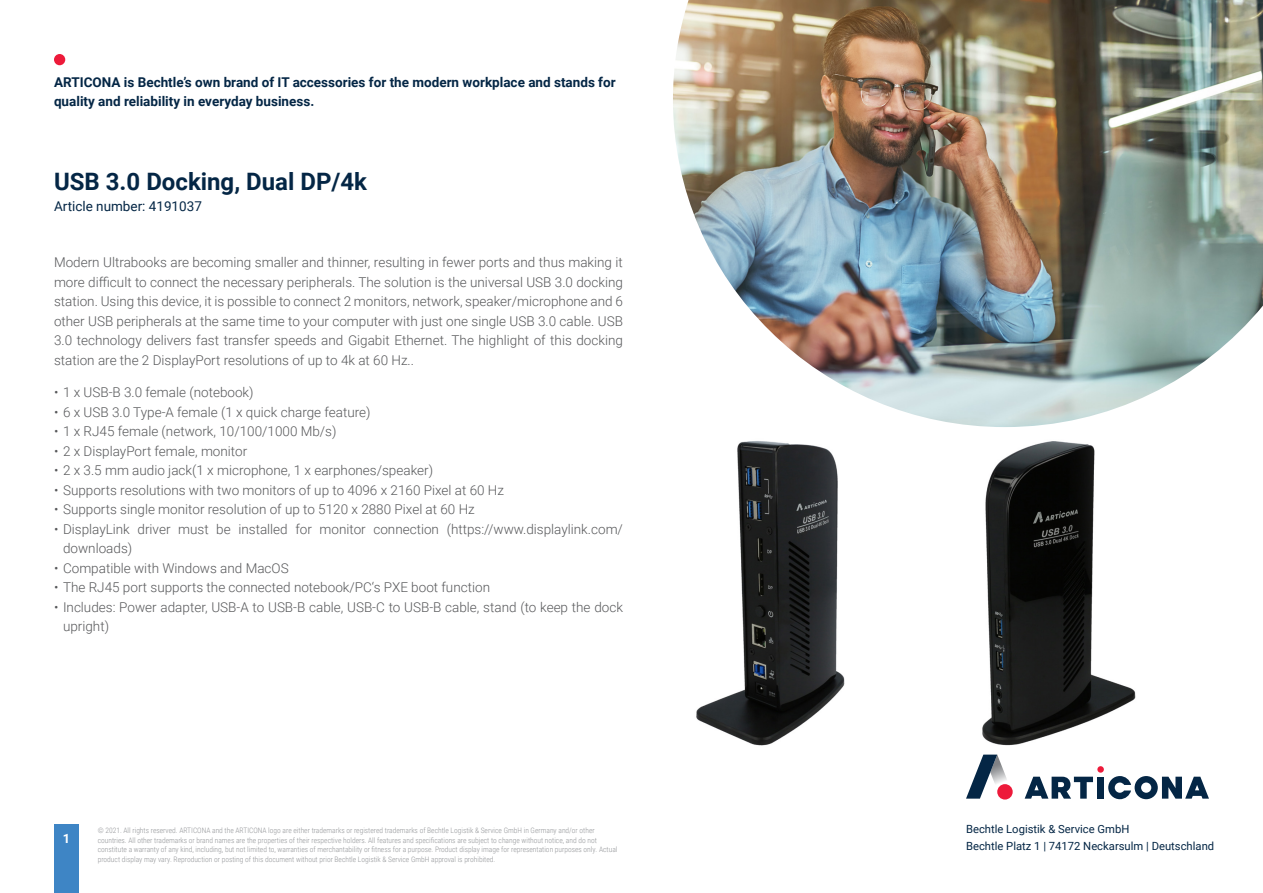
<style>
.page{position:relative;width:1263px;height:893px;background:#fff}
.page>*{position:absolute;margin:0;border:0;box-sizing:border-box;transform-origin:0 0}
.t1{font:700 24px "Roboto";color:#042645}
.t2{font:300 13.5px/19.5px "Roboto";color:#57585a}
.t3{font:700 13.5px/19.5px "Roboto";color:#042645}
.t4{font:13.5px "Roboto";color:#042645}
.t5{font:700 12.75px "Roboto";color:#fff}
.t6{font:11.25px/16.5px "Roboto";color:#042645}
.t7{font:300 7.5px/9.8px "Roboto Condensed";color:#939598}
</style>
<div class="page">
<img style="left:696px;top:441px;width:149px;height:305px">
<img style="left:982px;top:441px;width:154px;height:314px">
<div style="left:54px;top:825px;width:25px;height:68px;background:#3e85c5"></div>
<div style="left:54px;top:54px;width:11px;height:11px;background:#ed1a3a;border-radius:50%"></div>
<div style="left:1097px;top:766px;width:7px;height:7px;background:#ed1a3a;border-radius:50%"></div>
<svg style="left:1025px;top:777px;width:68px;height:22px"></svg>
<div style="left:1097px;top:777px;width:7px;height:22px;background:#042645"></div>
<svg style="left:1108px;top:776px;width:101px;height:23px"></svg>
<svg style="left:966px;top:755px;width:47px;height:44px"></svg>
<div style="left:997px;top:784px;width:16px;height:15px;background:#ed1a3a;border-radius:50%"></div>
<img style="left:673px;top:0;width:590px;height:427px">
<p class="t3" style="left:54px;top:72px;width:563px">ARTICONA is Bechtle’s own brand of IT accessories for the modern workplace and stands for quality and reliability in everyday business.</p>
<h1 class="t1" style="left:54px;top:165px;width:315px">USB 3.0 Docking, Dual DP/4k</h1>
<p class="t4" style="left:54px;top:197px;width:149px">Article number: 4191037</p>
<p class="t2" style="left:54px;top:252px;width:570px;text-align:justify">Modern Ultrabooks are becoming smaller and thinner, resulting in fewer ports and thus making it more difficult to connect the necessary peripherals. The solution is the universal USB 3.0 docking station. Using this device, it is possible to connect 2 monitors, network, speaker/microphone and 6 other USB peripherals at the same time to your computer with just one single USB 3.0 cable. USB 3.0 technology delivers fast transfer speeds and Gigabit Ethernet. The highlight of this docking station are the 2 DisplayPort resolutions of up to 4k at 60 Hz..</p>
<p class="t2" style="left:54px;top:382px;width:201px">• 1 x USB-B 3.0 female (notebook)</p>
<p class="t2" style="left:54px;top:402px;width:318px">• 6 x USB 3.0 Type-A female (1 x quick charge feature)</p>
<p class="t2" style="left:54px;top:421px;width:284px">• 1 x RJ45 female (network, 10/100/1000 Mb/s)</p>
<p class="t2" style="left:54px;top:441px;width:195px">• 2 x DisplayPort female, monitor</p>
<p class="t2" style="left:54px;top:460px;width:381px">• 2 x 3.5 mm audio jack(1 x microphone, 1 x earphones/speaker)</p>
<p class="t2" style="left:54px;top:480px;width:452px">• Supports resolutions with two monitors of up to 4096 x 2160 Pixel at 60 Hz</p>
<p class="t2" style="left:54px;top:499px;width:422px">• Supports single monitor resolution of up to 5120 x 2880 Pixel at 60 Hz</p>
<p class="t2" style="left:63px;top:519px;width:561px;text-indent:-9px">• DisplayLink driver must be installed for monitor connection (https://www.displaylink.com/ downloads)</p>
<p class="t2" style="left:54px;top:557px;width:236px">• Compatible with Windows and MacOS</p>
<p class="t2" style="left:54px;top:577px;width:438px">• The RJ45 port supports the connected notebook/PC‘s PXE boot function</p>
<p class="t2" style="left:63px;top:596px;width:561px;text-indent:-9px">• Includes: Power adapter, USB-A to USB-B cable, USB-C to USB-B cable, stand (to keep the dock upright)</p>
<p class="t5" style="left:63px;top:829px;width:9px">1</p>
<p class="t7" style="left:98px;top:825px;width:521px">© 2021. All rights reserved. ARTICONA and the ARTICONA logo are either trademarks or registered trademarks of Bechtle Logistik &amp; Service GmbH in Germany and/or other countries. All other trademarks or brand names are the properties of their respective holders. All features and specifications are subject to change without notice, and do not constitute a warranty of any kind, including, but not limited to, warranties of merchantability or fitness for a purpose. Product display image for representation purposes only. Actual product display may vary. Reproduction or posting of this document without prior Bechtle Logistik &amp; Service GmbH approval is prohibited.</p>
<p class="t6" style="left:966px;top:821px;width:250px">Bechtle Logistik &amp; Service GmbH<br>Bechtle Platz 1 | 74172 Neckarsulm | Deutschland</p>
</div>
